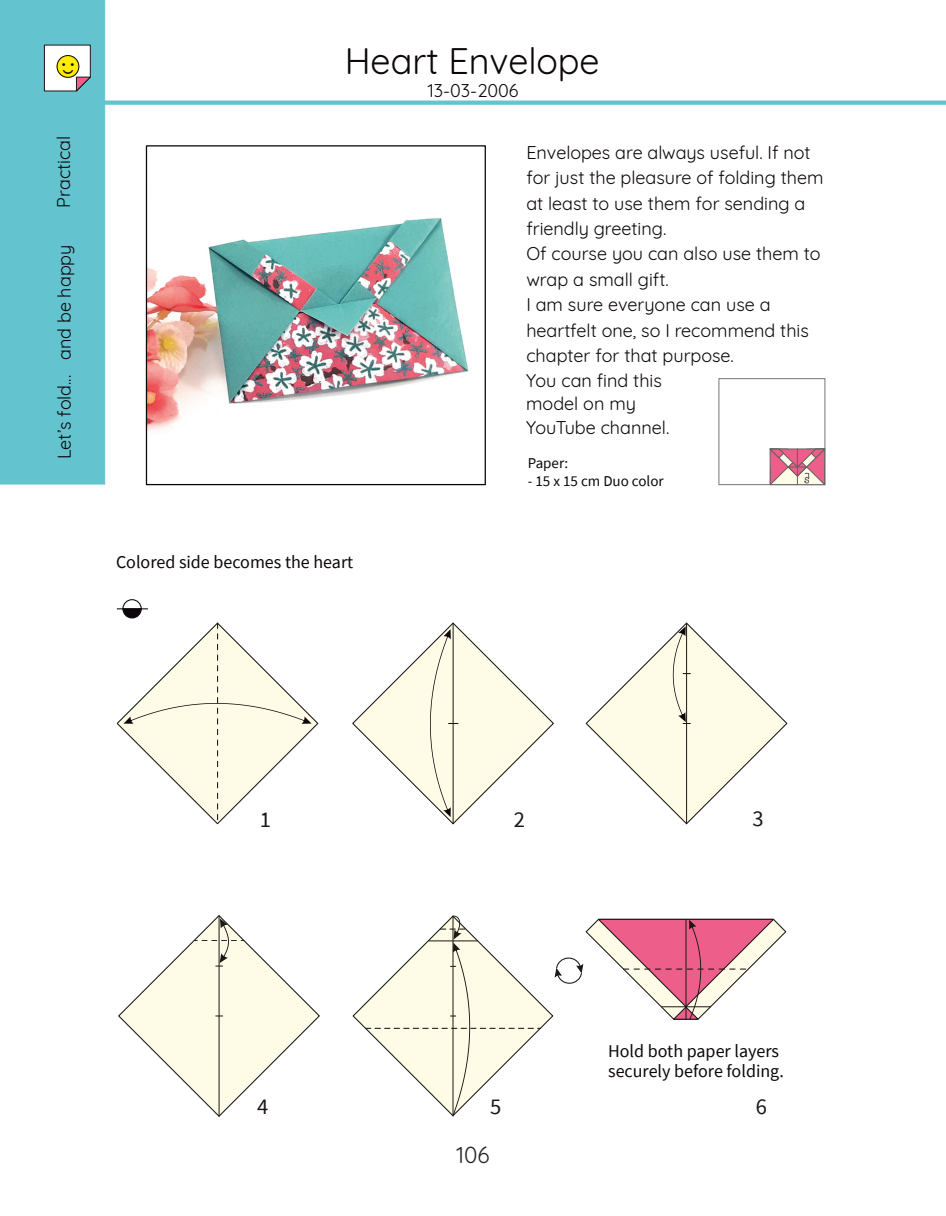
<style>
.page{position:relative;width:946px;height:1216px;background:#fff}
.page>*{position:absolute;margin:0;border:0;box-sizing:border-box;transform-origin:0 0}
.t1{font:36px "Quicksand";color:#0c060a}
.t2{font:36px "Arial";color:#feec02}
.t3{font:22.5px "Source Sans Pro";color:#1b1715}
.t4{font:22.5px "Quicksand";color:#231f20}
.t5{font:18px/25.3px "Quicksand";color:#0c060a}
.t6{font:18px/19.6px "Source Sans Pro";color:#0c060a}
.t7{font:15px "Source Sans Pro";color:#0c060a}
</style>
<div class="page">
<div style="left:0;top:0;width:105px;height:484px;background:#63c4d0"></div>
<svg style="left:44px;top:44px;width:47px;height:48px;background:#d5d7d9"></svg>
<div style="left:59px;top:58px;width:18px;height:18px;background:#0c060a;border:1px solid #0c060a;border-radius:50%"></div>
<div style="left:57px;top:55px;width:22px;height:23px;border:1px solid #080704;border-radius:50%"></div>
<img style="left:148px;top:218px;width:321px;height:215px">
<div style="left:146px;top:145px;width:340px;height:340px;border:1px solid #0c060a"></div>
<div style="left:15px;top:100px;width:930px;height:5px;background:#63c4d0"></div>
<svg style="left:116px;top:599px;width:203px;height:226px"></svg>
<svg style="left:352px;top:622px;width:202px;height:203px"></svg>
<svg style="left:585px;top:622px;width:203px;height:203px"></svg>
<svg style="left:118px;top:915px;width:202px;height:202px"></svg>
<svg style="left:352px;top:915px;width:435px;height:201px"></svg>
<div style="left:718px;top:378px;width:107px;height:107px;background:#fff;border:1px solid #7f7e7c"></div>
<svg style="left:768px;top:448px;width:57px;height:37px;background:#d3909e"></svg>
<h1 class="t2" style="left:49px;top:50px;width:39px">☻</h1>
<p class="t5" style="left:51px;top:207px;width:73px;rotate:-90deg">Practical</p>
<p class="t5" style="left:51px;top:459px;width:216px;rotate:-90deg">Let’s fold... and be happy</p>
<h1 class="t1" style="left:344px;top:38px;width:256px">Heart Envelope</h1>
<p class="t6" style="left:116px;top:554px;width:239px">Colored side becomes the heart</p>
<p class="t5" style="left:427px;top:77px;width:92px">13-03-2006</p>
<p class="t5" style="left:526px;top:139px;width:298px">Envelopes are always useful. If not for just the pleasure of folding them at least to use them for sending a friendly greeting.</p>
<p class="t5" style="left:526px;top:241px;width:295px">Of course you can also use them to wrap a small gift.</p>
<p class="t5" style="left:526px;top:292px;width:284px">I am sure everyone can use a heartfelt one, so I recommend this chapter for that purpose.<br>You can find this</p>
<p class="t5" style="left:526px;top:391px;width:144px;line-height:24px">model on my<br>YouTube channel.</p>
<p class="t7" style="left:527px;top:456px;width:42px">Paper:</p>
<p class="t7" style="left:527px;top:475px;width:137px">- 15 x 15 cm Duo color</p>
<p class="t3" style="left:260px;top:809px;width:13px">1</p>
<p class="t3" style="left:513px;top:809px;width:13px">2</p>
<p class="t3" style="left:752px;top:809px;width:13px">3</p>
<p class="t3" style="left:257px;top:1097px;width:13px">4</p>
<p class="t6" style="left:608px;top:1042px;width:177px">Hold both paper layers securely before folding.</p>
<p class="t3" style="left:490px;top:1097px;width:13px">5</p>
<p class="t3" style="left:755px;top:1097px;width:13px">6</p>
<p class="t4" style="left:456px;top:1140px;width:34px">106</p>
</div>
